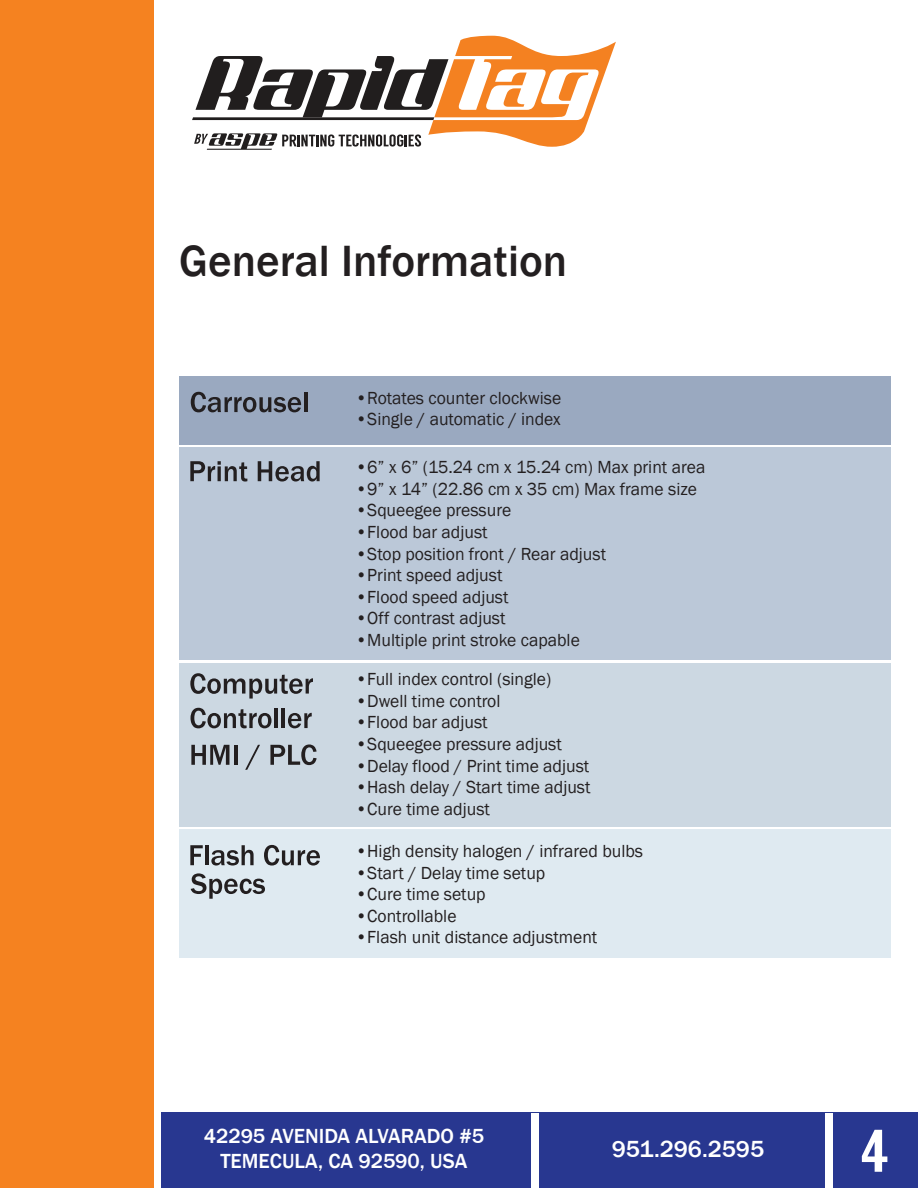
<style>
.page{position:relative;width:918px;height:1188px;background:#fff}
.page>*{position:absolute;margin:0;border:0;box-sizing:border-box;transform-origin:0 0}
.t1{font:60px "Langdon";color:#fff}
.t2{font:500 45px "Franklin Gothic";color:#231f20}
.t3{font:500 24px "Franklin Gothic";color:#fff}
.t4{font:500 21px/25.2px "Franklin Gothic";color:#fff;text-align:center}
.t5{font:18px "Franklin Gothic";color:#231f20}
</style>
<div class="page">
<svg style="left:192px;top:36px;width:399px;height:114px"></svg>
<div style="left:0;top:0;width:153px;height:1188px;background:#f58220"></div>
<div style="left:162px;top:1113px;width:756px;height:75px;background:#283790"></div>
<div style="left:825px;top:1113px;width:7px;height:75px;background:#fff"></div>
<div style="left:532px;top:1113px;width:7px;height:75px;background:#fff"></div>
<div style="left:179px;top:376px;width:712px;height:69px;background:#9aa9c0"></div>
<div style="left:179px;top:448px;width:712px;height:212px;background:#bbc8d8"></div>
<div style="left:179px;top:663px;width:712px;height:163px;background:#ccd8e2"></div>
<div style="left:179px;top:830px;width:712px;height:128px;background:#dfeaf1"></div>
<svg style="left:190px;top:461px;width:57px;height:21px"></svg>
<svg style="left:258px;top:461px;width:62px;height:21px"></svg>
<svg style="left:190px;top:673px;width:123px;height:26px"></svg>
<svg style="left:191px;top:708px;width:81px;height:20px"></svg>
<hr style="left:274px;top:708px;width:4px;height:20px;background:#231f20">
<hr style="left:282px;top:708px;width:3px;height:20px;background:#231f20">
<svg style="left:288px;top:713px;width:24px;height:15px"></svg>
<svg style="left:191px;top:745px;width:38px;height:20px"></svg>
<hr style="left:234px;top:745px;width:3px;height:20px;background:#231f20">
<svg style="left:245px;top:745px;width:15px;height:25px"></svg>
<svg style="left:270px;top:744px;width:47px;height:21px"></svg>
<svg style="left:190px;top:845px;width:13px;height:20px"></svg>
<hr style="left:205px;top:845px;width:3px;height:20px;background:#231f20">
<svg style="left:211px;top:845px;width:43px;height:21px"></svg>
<svg style="left:264px;top:845px;width:56px;height:21px"></svg>
<svg style="left:191px;top:873px;width:74px;height:26px"></svg>
<svg style="left:191px;top:392px;width:110px;height:20px"></svg>
<hr style="left:304px;top:392px;width:3px;height:20px;background:#231f20">
<svg style="left:153px;top:0;width:153px;height:71px"></svg>
<svg style="left:306px;top:43px;width:306px;height:71px"></svg>
<h2 class="t2" style="left:179px;top:233px;width:390px">General Information</h2>
<p class="t5" style="left:356px;top:387px;width:207px">•Rotates counter clockwise</p>
<p class="t5" style="left:356px;top:408px;width:207px">•Single / automatic / index</p>
<p class="t5" style="left:356px;top:456px;width:351px">•6” x 6” (15.24 cm x 15.24 cm) Max print area</p>
<p class="t5" style="left:356px;top:478px;width:343px">•9” x 14” (22.86 cm x 35 cm) Max frame size</p>
<p class="t5" style="left:356px;top:499px;width:157px">•Squeegee pressure</p>
<p class="t5" style="left:356px;top:521px;width:134px">•Flood bar adjust</p>
<p class="t5" style="left:356px;top:542px;width:252px">•Stop position front / Rear adjust</p>
<p class="t5" style="left:356px;top:564px;width:148px">•Print speed adjust</p>
<p class="t5" style="left:356px;top:586px;width:155px">•Flood speed adjust</p>
<p class="t5" style="left:356px;top:607px;width:152px">•Off contrast adjust</p>
<p class="t5" style="left:356px;top:629px;width:226px">•Multiple print stroke capable</p>
<p class="t5" style="left:356px;top:668px;width:197px">•Full index control (single)</p>
<p class="t5" style="left:356px;top:690px;width:146px">•Dwell time control</p>
<p class="t5" style="left:356px;top:711px;width:134px">•Flood bar adjust</p>
<p class="t5" style="left:356px;top:733px;width:208px">•Squeegee pressure adjust</p>
<p class="t5" style="left:356px;top:754px;width:235px">•Delay flood / Print time adjust</p>
<p class="t5" style="left:356px;top:776px;width:237px">•Hash delay / Start time adjust</p>
<p class="t5" style="left:356px;top:798px;width:136px">•Cure time adjust</p>
<p class="t5" style="left:356px;top:840px;width:289px">•High density halogen / infrared bulbs</p>
<p class="t5" style="left:356px;top:861px;width:191px">•Start / Delay time setup</p>
<p class="t5" style="left:356px;top:883px;width:132px">•Cure time setup</p>
<p class="t5" style="left:356px;top:905px;width:103px">•Controllable</p>
<p class="t5" style="left:356px;top:926px;width:243px">•Flash unit distance adjustment</p>
<p class="t4" style="left:204px;top:1123px;width:282px">42295 AVENIDA ALVARADO #5<br>TEMECULA, CA 92590, USA</p>
<h3 class="t3" style="left:612px;top:1135px;width:154px">951.296.2595</h3>
<h1 class="t1" style="left:860px;top:1116px;width:30px">4</h1>
</div>
